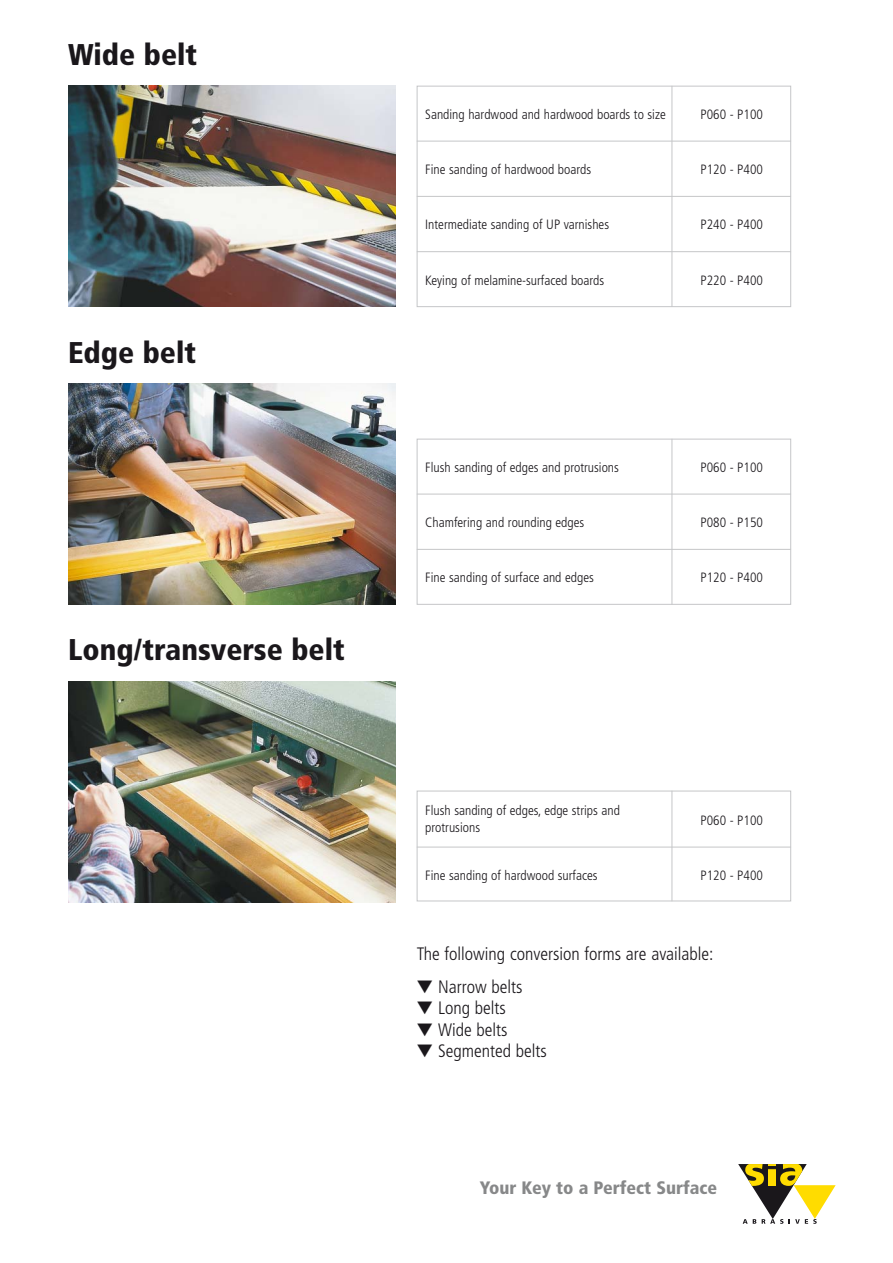
<style>
.page{position:relative;width:893px;height:1263px;background:#fff}
.page>*{position:absolute;margin:0;border:0;box-sizing:border-box;transform-origin:0 0}
.t1{font:900 condensed 30px "Frutiger";color:#1a171b}
.t2{font:300 condensed 18px "Frutiger";color:#1a171b}
.t3{font:900 condensed 18px "Frutiger";color:#878889}
.t4{font:300 condensed 13.5px/17px "Frutiger";color:#1a171b}
</style>
<div class="page">
<img style="left:68px;top:86px;width:327px;height:221px">
<div style="left:417px;top:86px;width:374px;height:221px;border:1px solid #c5c6c8"></div>
<hr style="left:671px;top:86px;width:1px;height:221px;background:#c5c6c8">
<hr style="left:417px;top:141px;width:374px;height:1px;background:#c5c6c8">
<hr style="left:417px;top:196px;width:374px;height:1px;background:#c5c6c8">
<hr style="left:417px;top:251px;width:374px;height:1px;background:#c5c6c8">
<img style="left:68px;top:383px;width:327px;height:222px">
<div style="left:417px;top:439px;width:374px;height:166px;border:1px solid #c5c6c8"></div>
<hr style="left:671px;top:439px;width:1px;height:166px;background:#c5c6c8">
<hr style="left:417px;top:494px;width:374px;height:1px;background:#c5c6c8">
<hr style="left:417px;top:549px;width:374px;height:1px;background:#c5c6c8">
<img style="left:68px;top:681px;width:327px;height:221px">
<div style="left:417px;top:791px;width:374px;height:110px;border:1px solid #c5c6c8"></div>
<hr style="left:671px;top:791px;width:1px;height:110px;background:#c5c6c8">
<hr style="left:417px;top:847px;width:374px;height:1px;background:#c5c6c8">
<svg style="left:738px;top:1164px;width:97px;height:60px"></svg>
<h1 class="t1" style="left:68px;top:43px;width:131px">Wide belt</h1>
<h1 class="t1" style="left:68px;top:340px;width:130px">Edge belt</h1>
<h1 class="t1" style="left:68px;top:638px;width:278px">Long/transverse belt</h1>
<p class="t4" style="left:425px;top:107px;width:242px">Sanding hardwood and hardwood boards to size</p>
<p class="t4" style="left:700px;top:107px;width:64px">P060 - P100</p>
<p class="t4" style="left:425px;top:162px;width:167px">Fine sanding of hardwood boards</p>
<p class="t4" style="left:700px;top:162px;width:64px">P120 - P400</p>
<p class="t4" style="left:425px;top:217px;width:185px">Intermediate sanding of UP varnishes</p>
<p class="t4" style="left:700px;top:217px;width:64px">P240 - P400</p>
<p class="t4" style="left:425px;top:273px;width:180px">Keying of melamine-surfaced boards</p>
<p class="t4" style="left:700px;top:273px;width:64px">P220 - P400</p>
<p class="t4" style="left:425px;top:460px;width:195px">Flush sanding of edges and protrusions</p>
<p class="t4" style="left:700px;top:460px;width:64px">P060 - P100</p>
<p class="t4" style="left:425px;top:515px;width:160px">Chamfering and rounding edges</p>
<p class="t4" style="left:700px;top:515px;width:64px">P080 - P150</p>
<p class="t4" style="left:425px;top:570px;width:170px">Fine sanding of surface and edges</p>
<p class="t4" style="left:700px;top:570px;width:64px">P120 - P400</p>
<p class="t4" style="left:425px;top:803px;width:196px">Flush sanding of edges, edge strips and protrusions</p>
<p class="t4" style="left:425px;top:868px;width:174px">Fine sanding of hardwood surfaces</p>
<p class="t4" style="left:700px;top:812px;width:64px">P060 - P100</p>
<p class="t4" style="left:700px;top:868px;width:64px">P120 - P400</p>
<h2 class="t2" style="left:417px;top:946px;width:298px">The following conversion forms are available:</h2>
<h2 class="t2" style="left:417px;top:979px;width:107px">▼ Narrow belts</h2>
<h2 class="t2" style="left:417px;top:1000px;width:91px">▼ Long belts</h2>
<h2 class="t2" style="left:417px;top:1022px;width:92px">▼ Wide belts</h2>
<h2 class="t2" style="left:417px;top:1044px;width:132px">▼ Segmented belts</h2>
<h2 class="t3" style="left:480px;top:1181px;width:239px">Your Key to a Perfect Surface</h2>
</div>
